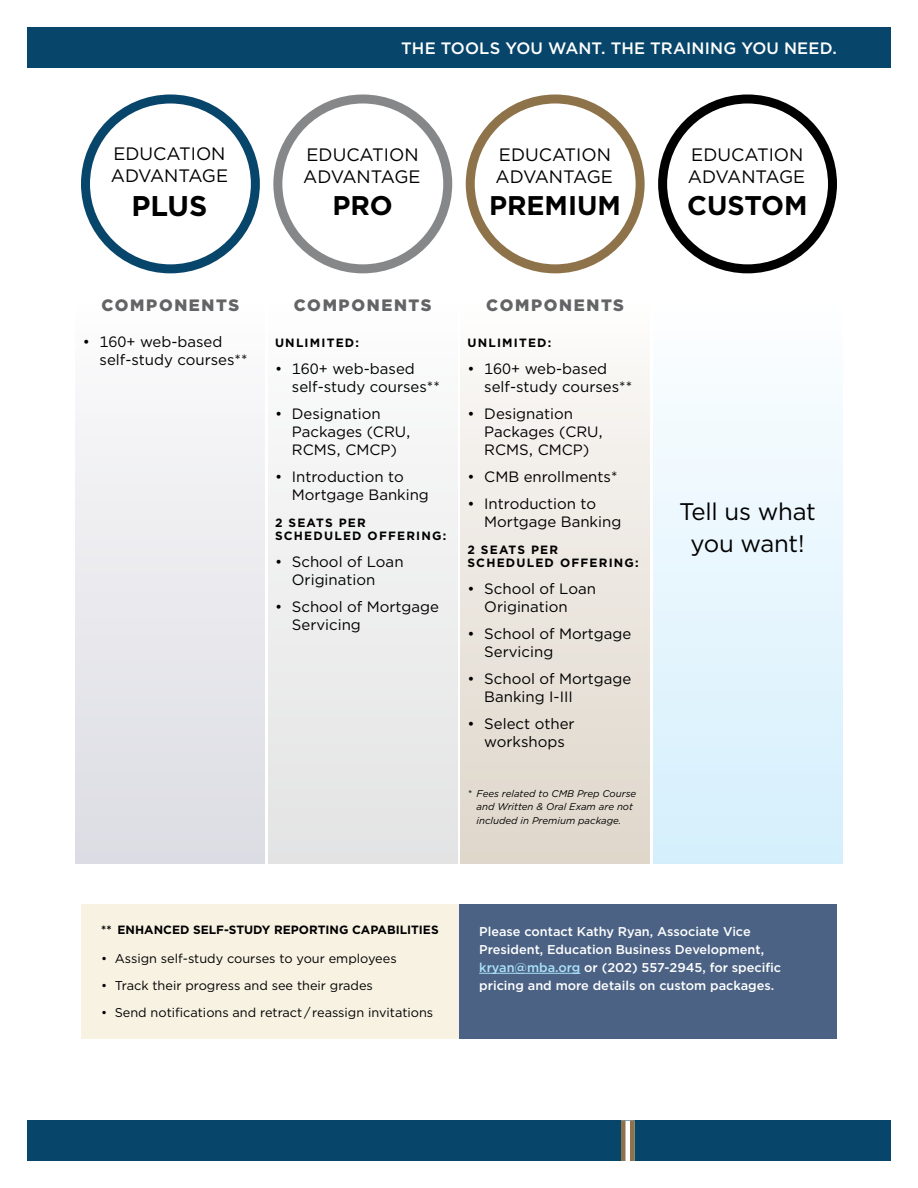
<style>
.page{position:relative;width:918px;height:1188px;background:#fff}
.page>*{position:absolute;margin:0;border:0;box-sizing:border-box;transform-origin:0 0}
.t1{font:700 28.5px "Gotham";color:#000}
.t2{font:700 27px "Gotham";color:#000}
.t3{font:24px/31.5px "Gotham";letter-spacing:-.01em;color:#000;text-align:center}
.t4{font:18px/21.6px "Gotham";color:#000}
.t5{font:500 16.5px "Gotham";letter-spacing:.01em;color:#fff}
.t6{font:900 16.5px "Gotham";letter-spacing:.1em;color:#636466}
.t7{font:15px/18px "Gotham";color:#000}
.t8{font:500 12.75px/18px "Gotham";color:#fff}
.t9{font:12.75px "Gotham";color:#000}
.t10{font:700 12px/13.5px "Gotham";letter-spacing:.1em;color:#000}
.t11{font:700 12px "Gotham";color:#000}
.t12{font:italic 9.75px/13.5px "Gotham";color:#000}
.s1{color:#abe1fa}
</style>
<div class="page">
<div style="left:27px;top:1120px;width:864px;height:41px;background:#07456b"></div>
<svg style="left:625px;top:1120px;width:5px;height:41px"></svg>
<hr style="left:621px;top:1120px;width:4px;height:41px;background:#8e734a">
<hr style="left:630px;top:1120px;width:4px;height:41px;background:#8e734a">
<div style="left:27px;top:27px;width:864px;height:41px;background:#07456b"></div>
<div style="left:76px;top:297px;width:189px;height:567px;background:linear-gradient(to bottom,#fcfcfd,#dbdce3)"></div>
<div style="left:461px;top:297px;width:189px;height:567px;background:linear-gradient(to bottom,#fcfbfa,#ded5c9)"></div>
<div style="left:653px;top:297px;width:189px;height:567px;background:linear-gradient(to bottom,#fdfeff,#d4effc)"></div>
<div style="left:268px;top:297px;width:189px;height:567px;background:linear-gradient(to right,#f0f0f0,#f0f0f0)"></div>
<div style="left:81px;top:95px;width:179px;height:178px;border:9px solid #07456b;border-radius:50%"></div>
<div style="left:273px;top:95px;width:179px;height:178px;border:9px solid #868789;border-radius:50%"></div>
<div style="left:466px;top:95px;width:179px;height:178px;border:9px solid #8e734a;border-radius:50%"></div>
<div style="left:658px;top:95px;width:179px;height:178px;border:9px solid #000;border-radius:50%"></div>
<div style="left:81px;top:904px;width:378px;height:136px;background:#f8f2e3"></div>
<div style="left:459px;top:904px;width:378px;height:136px;background:#4b6284"></div>
<hr style="left:479px;top:973px;width:101px;height:1px;background:#abe1fa">
<p class="t5" style="left:401px;top:37px;width:437px">THE TOOLS YOU WANT. THE TRAINING YOU NEED.</p>
<p class="t4" style="left:111px;top:143px;width:119px">EDUCATION<br>ADVANTAGE</p>
<h1 class="t1" style="left:132px;top:187px;width:77px">PLUS</h1>
<p class="t4" style="left:303px;top:144px;width:119px">EDUCATION<br>ADVANTAGE</p>
<h2 class="t2" style="left:332px;top:188px;width:62px">PRO</h2>
<p class="t4" style="left:496px;top:144px;width:119px">EDUCATION<br>ADVANTAGE</p>
<h2 class="t2" style="left:489px;top:188px;width:134px">PREMIUM</h2>
<p class="t6" style="left:102px;top:293px;width:139px">COMPONENTS</p>
<p class="t7" style="left:100px;top:332px;width:149px;text-indent:-17px">• 160+ web-based self-study courses**</p>
<p class="t6" style="left:294px;top:293px;width:139px">COMPONENTS</p>
<p class="t10" style="left:275px;top:335px;width:86px">UNLIMITED:</p>
<p class="t7" style="left:292px;top:359px;width:149px;text-indent:-17px">• 160+ web-based self-study courses**</p>
<p class="t7" style="left:292px;top:404px;width:120px;text-indent:-17px">• Designation<br>Packages (CRU,<br>RCMS, CMCP)</p>
<p class="t7" style="left:292px;top:467px;width:139px;text-indent:-17px">• Introduction to<br>Mortgage Banking</p>
<p class="t10" style="left:275px;top:515px;width:173px">2 SEATS PER<br>SCHEDULED OFFERING:</p>
<p class="t7" style="left:292px;top:552px;width:113px;text-indent:-17px">• School of Loan<br>Origination</p>
<p class="t7" style="left:292px;top:597px;width:149px;text-indent:-17px">• School of Mortgage<br>Servicing</p>
<p class="t6" style="left:486px;top:293px;width:139px">COMPONENTS</p>
<p class="t10" style="left:467px;top:335px;width:86px">UNLIMITED:</p>
<p class="t7" style="left:484px;top:359px;width:149px;text-indent:-17px">• 160+ web-based self-study courses**</p>
<p class="t7" style="left:484px;top:404px;width:120px;text-indent:-17px">• Designation<br>Packages (CRU,<br>RCMS, CMCP)</p>
<p class="t7" style="left:467px;top:467px;width:152px">• CMB enrollments*</p>
<p class="t7" style="left:484px;top:494px;width:139px;text-indent:-17px">• Introduction to<br>Mortgage Banking</p>
<p class="t10" style="left:467px;top:542px;width:173px">2 SEATS PER<br>SCHEDULED OFFERING:</p>
<p class="t7" style="left:484px;top:579px;width:113px;text-indent:-17px">• School of Loan<br>Origination</p>
<p class="t7" style="left:484px;top:624px;width:149px;text-indent:-17px">• School of Mortgage<br>Servicing</p>
<p class="t7" style="left:484px;top:669px;width:149px;text-indent:-17px">• School of Mortgage<br>Banking I-III</p>
<p class="t7" style="left:467px;top:714px;width:109px;text-align:center">• Select other workshops</p>
<p class="t12" style="left:477px;top:786px;width:161px;text-indent:-9px">* Fees related to CMB Prep Course and Written &amp; Oral Exam are not included in Premium package.</p>
<p class="t4" style="left:688px;top:144px;width:119px">EDUCATION<br>ADVANTAGE</p>
<h2 class="t2" style="left:687px;top:188px;width:122px">CUSTOM</h2>
<h3 class="t3" style="left:679px;top:496px;width:138px">Tell us what you want!</h3>
<p class="t11" style="left:101px;top:922px;width:339px">** ENHANCED SELF-STUDY REPORTING CAPABILITIES</p>
<p class="t9" style="left:101px;top:950px;width:297px">• Assign self-study courses to your employees</p>
<p class="t9" style="left:101px;top:977px;width:273px">• Track their progress and see their grades</p>
<p class="t9" style="left:101px;top:1004px;width:334px">• Send notifications and retract / reassign invitations</p>
<p class="t8" style="left:479px;top:922px;width:303px">Please contact Kathy Ryan, Associate Vice President, Education Business Development, <span class="s1">kryan@mba.org</span> or (202) 557-2945, for specific pricing and more details on custom packages.</p>
</div>
